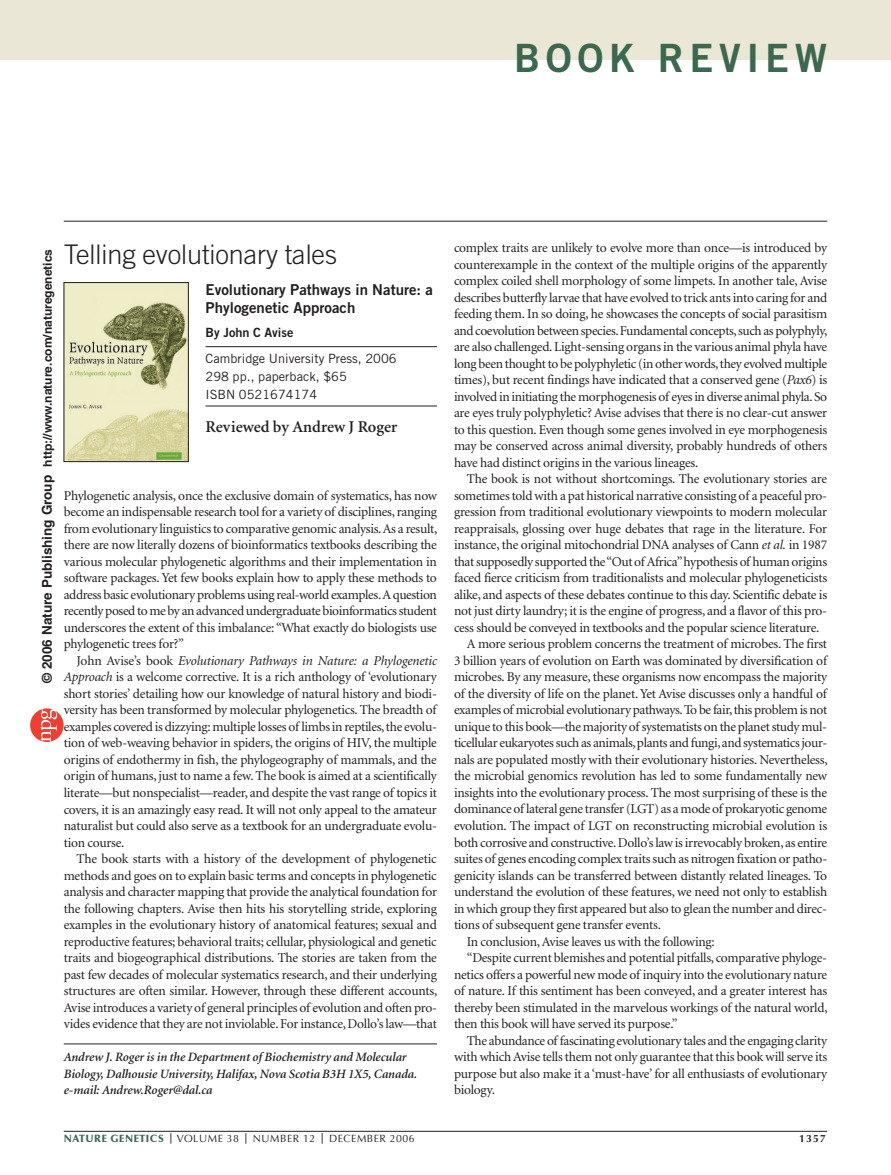
<style>
.page{position:relative;width:891px;height:1175px;background:#fff}
.page>*{position:absolute;margin:0;border:0;box-sizing:border-box;transform-origin:0 0}
.t1{font:39px "Trade Gothic Bold Two";letter-spacing:.145em;color:#3b684f}
.t2{font:300 27px "Trade Gothic";letter-spacing:-.005em;color:#231f20}
.t3{font:600 16.5px "Minion";color:#231f20}
.t4{font:15px/18px "Trade Gothic Bold Two";color:#231f20}
.t5{font:13.5px/16.5px "Minion";letter-spacing:-.02em;color:#231f20;text-align:justify}
.t6{font:italic 600 12.75px/16.5px "Minion";letter-spacing:-.005em;color:#231f20}
.t7{font:12.75px/18px "Trade Gothic";color:#231f20}
.t8{font:12.75px "Trade Gothic Bold Two";color:#231f20}
.t9{font:12px "Helvetica Bold 2";color:#231f1f}
.t10{font:10.5px "Optima";letter-spacing:.05em;color:#231f20}
.t11{font:700 10.5px "Optima";color:#231f20}
.s1{font-size:13.5px}
.s2{font-family:"Helvetica";font-weight:700;font-size:13.5px}
.s3{font-style:italic}
.s4{font-weight:900;color:#3b684f}
.s5{font-weight:700}
</style>
<div class="page">
<div style="left:0;top:0;width:891px;height:60px;background:#ebe7d7"></div>
<hr style="left:64px;top:1131px;width:763px;height:1px;background:#231f20">
<hr style="left:64px;top:221px;width:763px;height:1px;background:#231f20">
<hr style="left:206px;top:346px;width:231px;height:1px;background:#231f20">
<hr style="left:206px;top:406px;width:231px;height:1px;background:#231f20">
<img style="left:66px;top:284px;width:121px;height:176px">
<div style="left:64px;top:282px;width:125px;height:180px;border:1px solid #231f20"></div>
<hr style="left:64px;top:1043px;width:373px;height:1px;background:#231f20">
<svg style="left:30px;top:708px;width:34px;height:34px"></svg>
<h1 class="t1" style="left:514px;top:44px;width:315px">BOOK REVIEW</h1>
<p class="t9" style="left:43px;top:683px;width:436px;rotate:-90deg"><span class="s1">© 200</span><span class="s2">6</span> <span class="s1">Nature Publishing Group</span> http://www.nature.com/naturegenetics</p>
<p class="t5" style="left:454px;top:241px;width:375px">complex traits are unlikely to evolve more than once—is introduced by counterexample in the context of the multiple origins of the apparently complex coiled shell morphology of some limpets. In another tale, Avise describes butterfly larvae that have evolved to trick ants into caring for and feeding them. In so doing, he showcases the concepts of social parasitism and coevolution between species. Fundamental concepts, such as polyphyly, are also challenged. Light-sensing organs in the various animal phyla have long been thought to be polyphyletic (in other words, they evolved multiple times), but recent findings have indicated that a conserved gene (<span class="s3">Pax6</span>) is involved in initiating the morphogenesis of eyes in diverse animal phyla. So are eyes truly polyphyletic? Avise advises that there is no clear-cut answer to this question. Even though some genes involved in eye morphogenesis may be conserved across animal diversity, probably hundreds of others have had distinct origins in the various lineages.</p>
<p class="t5" style="left:467px;top:472px;width:362px">The book is not without shortcomings. The evolutionary stories are</p>
<p class="t5" style="left:454px;top:488px;width:375px">sometimes told with a pat historical narrative consisting of a peaceful pro-</p>
<p class="t5" style="left:454px;top:505px;width:375px">gression from traditional evolutionary viewpoints to modern molecular</p>
<p class="t5" style="left:454px;top:521px;width:375px">reappraisals, glossing over huge debates that rage in the literature. For</p>
<p class="t5" style="left:454px;top:538px;width:375px">instance, the original mitochondrial DNA analyses of Cann <span class="s3">et al.</span> in 1987</p>
<p class="t5" style="left:454px;top:554px;width:375px">that supposedly supported the “Out of Africa” hypothesis of human origins</p>
<p class="t5" style="left:454px;top:571px;width:375px">faced fierce criticism from traditionalists and molecular phylogeneticists</p>
<p class="t5" style="left:454px;top:587px;width:375px">alike, and aspects of these debates continue to this day. Scientific debate is</p>
<p class="t5" style="left:454px;top:604px;width:375px">not just dirty laundry; it is the engine of progress, and a flavor of this pro-</p>
<p class="t5" style="left:454px;top:620px;width:367px">cess should be conveyed in textbooks and the popular science literature.</p>
<p class="t5" style="left:467px;top:637px;width:362px">A more serious problem concerns the treatment of microbes. The first</p>
<p class="t5" style="left:454px;top:653px;width:375px">3 billion years of evolution on Earth was dominated by diversification of</p>
<p class="t5" style="left:454px;top:670px;width:375px">microbes. By any measure, these organisms now encompass the majority</p>
<p class="t5" style="left:454px;top:686px;width:374px">of the diversity of life on the planet. Yet Avise discusses only a handful of</p>
<p class="t5" style="left:454px;top:703px;width:375px">examples of microbial evolutionary pathways. To be fair, this problem is not</p>
<p class="t5" style="left:454px;top:719px;width:375px">unique to this book—the majority of systematists on the planet study mul-</p>
<p class="t5" style="left:454px;top:736px;width:375px">ticellular eukaryotes such as animals, plants and fungi, and systematics jour-</p>
<p class="t5" style="left:454px;top:752px;width:375px">nals are populated mostly with their evolutionary histories. Nevertheless,</p>
<p class="t5" style="left:454px;top:769px;width:375px">the microbial genomics revolution has led to some fundamentally new</p>
<p class="t5" style="left:454px;top:785px;width:375px">insights into the evolutionary process. The most surprising of these is the</p>
<p class="t5" style="left:454px;top:802px;width:375px">dominance of lateral gene transfer (LGT) as a mode of prokaryotic genome</p>
<p class="t5" style="left:454px;top:818px;width:375px">evolution. The impact of LGT on reconstructing microbial evolution is</p>
<p class="t5" style="left:454px;top:835px;width:375px">both corrosive and constructive. Dollo’s law is irrevocably broken, as entire</p>
<p class="t5" style="left:454px;top:851px;width:375px">suites of genes encoding complex traits such as nitrogen fixation or patho-</p>
<p class="t5" style="left:454px;top:868px;width:375px">genicity islands can be transferred between distantly related lineages. To</p>
<p class="t5" style="left:454px;top:884px;width:375px">understand the evolution of these features, we need not only to establish</p>
<p class="t5" style="left:454px;top:901px;width:375px">in which group they first appeared but also to glean the number and direc-</p>
<p class="t5" style="left:454px;top:917px;width:208px">tions of subsequent gene transfer events.</p>
<p class="t5" style="left:467px;top:934px;width:249px">In conclusion, Avise leaves us with the following:</p>
<p class="t5" style="left:467px;top:950px;width:362px">“Despite current blemishes and potential pitfalls, comparative phyloge-</p>
<p class="t5" style="left:454px;top:967px;width:375px">netics offers a powerful new mode of inquiry into the evolutionary nature</p>
<p class="t5" style="left:454px;top:983px;width:375px">of nature. If this sentiment has been conveyed, and a greater interest has</p>
<p class="t5" style="left:454px;top:1000px;width:375px">thereby been stimulated in the marvelous workings of the natural world,</p>
<p class="t5" style="left:454px;top:1016px;width:225px">then this book will have served its purpose.”</p>
<p class="t5" style="left:467px;top:1033px;width:362px">The abundance of fascinating evolutionary tales and the engaging clarity</p>
<p class="t5" style="left:454px;top:1049px;width:375px">with which Avise tells them not only guarantee that this book will serve its</p>
<p class="t5" style="left:454px;top:1066px;width:375px">purpose but also make it a ‘must-have’ for all enthusiasts of evolutionary</p>
<p class="t5" style="left:454px;top:1082px;width:43px">biology.</p>
<h2 class="t2" style="left:64px;top:244px;width:275px">Telling evolutionary tales</h2>
<p class="t4" style="left:206px;top:281px;width:229px">Evolutionary Pathways in Nature: a<br>Phylogenetic Approach</p>
<p class="t8" style="left:206px;top:328px;width:90px">By John C Avise</p>
<p class="t7" style="left:206px;top:351px;width:193px">Cambridge University Press, 2006<br>298 pp., paperback, $65<br>ISBN 0521674174</p>
<p class="t3" style="left:206px;top:420px;width:193px">Reviewed by Andrew J Roger</p>
<p class="t5" style="left:64px;top:488px;width:375px">Phylogenetic analysis, once the exclusive domain of systematics, has now become an indispensable research tool for a variety of disciplines, ranging from evolutionary linguistics to comparative genomic analysis. As a result, there are now literally dozens of bioinformatics textbooks describing the various molecular phylogenetic algorithms and their implementation in software packages. Yet few books explain how to apply these methods to address basic evolutionary problems using real-world examples. A question recently posed to me by an advanced undergraduate bioinformatics student underscores the extent of this imbalance: “What exactly do biologists use phylogenetic trees for?”</p>
<p class="t5" style="left:64px;top:653px;width:375px;text-indent:13px">John Avise’s book <span class="s3">Evolutionary Pathways in Nature: a Phylogenetic Approach</span> is a welcome corrective. It is a rich anthology of ‘evolutionary short stories’ detailing how our knowledge of natural history and biodi&shy;versity has been transformed by molecular phylogenetics. The breadth of examples covered is dizzying: multiple losses of limbs in reptiles, the evolu&shy;tion of web-weaving behavior in spiders, the origins of HIV, the multiple origins of endothermy in fish, the phylogeography of mammals, and the origin of humans, just to name a few. The book is aimed at a scientifically literate—but nonspecialist—reader, and despite the vast range of topics it covers, it is an amazingly easy read. It will not only appeal to the amateur naturalist but could also serve as a textbook for an undergraduate evolu&shy;tion course.</p>
<p class="t5" style="left:64px;top:851px;width:375px;text-indent:13px">The book starts with a history of the development of phylogenetic methods and goes on to explain basic terms and concepts in phylogenetic analysis and character mapping that provide the analytical foundation for the following chapters. Avise then hits his storytelling stride, exploring examples in the evolutionary history of anatomical features; sexual and reproductive features; behavioral traits; cellular, physiological and genetic traits and biogeographical distributions. The stories are taken from the past few decades of molecular systematics research, and their underlying structures are often similar. However, through these different accounts, Avise introduces a variety of general principles of evolution and often pro&shy;vides evidence that they are not inviolable. For instance, Dollo’s law—that</p>
<p class="t6" style="left:64px;top:1049px;width:355px">Andrew J. Roger is in the Department of Biochemistry and Molecular<br>Biology, Dalhousie University, Halifax, Nova Scotia B3H 1X5, Canada. e-mail: Andrew.Roger@dal.ca</p>
<p class="t10" style="left:64px;top:1133px;width:353px"><span class="s4">NATURE GENETICS</span> <span class="s5">|</span> VOLUME 38 <span class="s5">|</span> NUMBER 12 <span class="s5">|</span> DECEMBER 2006</p>
<p class="t11" style="left:799px;top:1133px;width:28px">1357</p>
</div>
